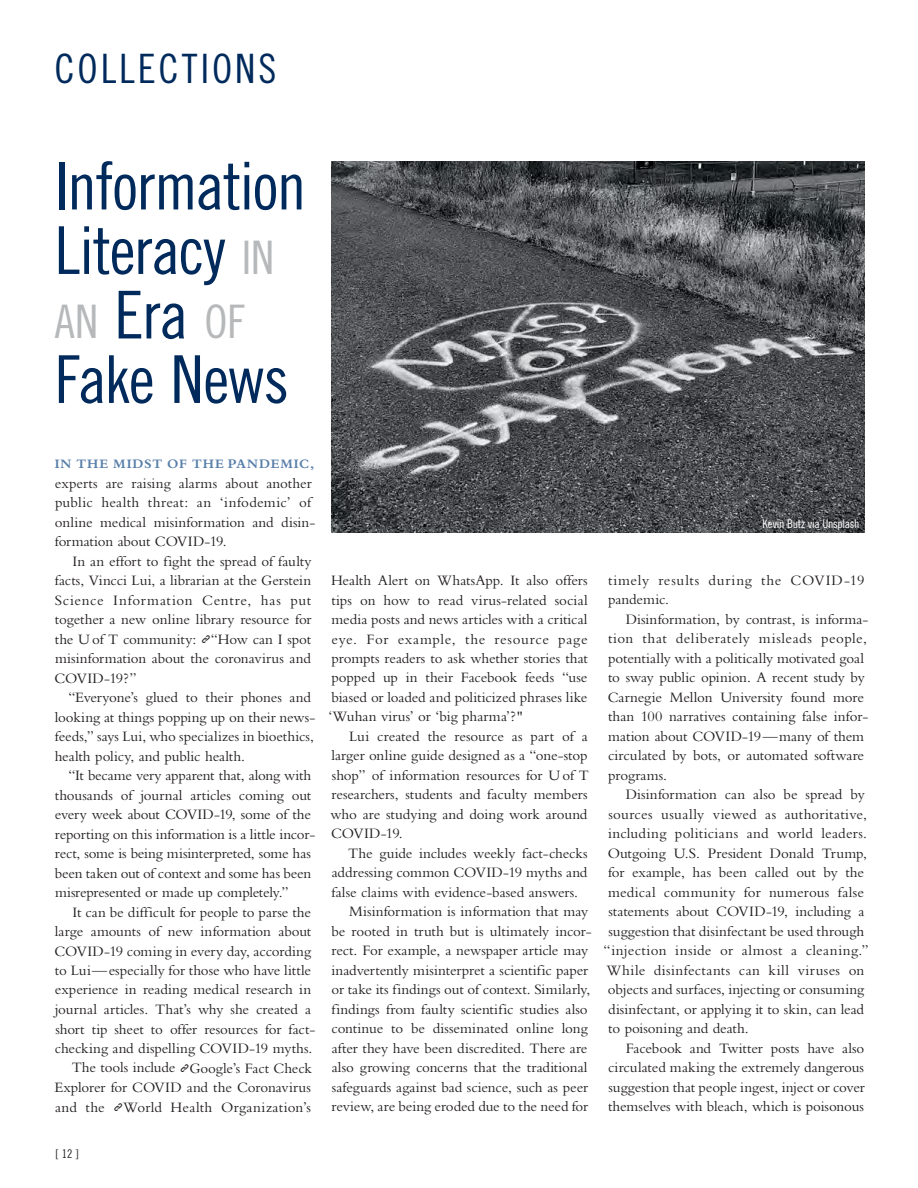
<style>
.page{position:relative;width:918px;height:1188px;background:#fff}
.page>*{position:absolute;margin:0;border:0;box-sizing:border-box;transform-origin:0 0}
.t1{font:66px/64.5px "Trade Gothic LT Std Cn 18";letter-spacing:-.02em;color:#002a5c}
.t2{font:46.2px "Trade Gothic LT Std Cn 18";color:#b6b8ba}
.t3{font:40.5px "Trade Gothic LT Std Cn 18";letter-spacing:.07em;color:#002a5c}
.t4{font:15px/19.5px "Bembo";letter-spacing:-.005em;color:#231f20}
.t5{font:15px/19.5px "Bembo";letter-spacing:.04em;color:#231f20}
.t6{font:15px "Bembo";letter-spacing:.015em;color:#231f20}
.t7{font:15px "Bembo";letter-spacing:.02em;color:#231f20}
.t8{font:15px "Bembo";letter-spacing:.025em;color:#231f20}
.t9{font:15px "Bembo";letter-spacing:.035em;color:#231f20}
.t10{font:700 13.5px "Bembo";letter-spacing:.06em;color:#587faa}
.t11{font:12px "Trade Gothic LT Std Cn 18";letter-spacing:-.025em;color:#fff}
.t12{font:12px "Trade Gothic LT Std Cn 18";color:#231f20}
.s1{font-size:46.2px;color:#b6b8ba}
.s2{font-size:66px;color:#002a5c}
.s3{font-family:"Entypo";font-size:19.5px}
</style>
<div class="page">
<img style="left:331px;top:162px;width:533px;height:370px">
<h3 class="t3" style="left:54px;top:45px;width:223px">COLLECTIONS</h3>
<h1 class="t1" style="left:54px;top:153px;width:253px">Information<br>Literacy <span class="s1">IN</span></h1>
<h2 class="t2" style="left:54px;top:295px;width:192px">AN <span class="s2">Era</span> OF</h2>
<h1 class="t1" style="left:55px;top:346px;width:236px">Fake News</h1>
<p class="t10" style="left:55px;top:456px;width:261px">IN THE MIDST OF THE PANDEMIC,</p>
<p class="t4" style="left:55px;top:473px;width:262px">experts are raising alarms about another public health threat: an ‘infodemic’ of online medical misinformation and disin&shy;formation about COVID-19.</p>
<p class="t4" style="left:55px;top:551px;width:259px;text-align:justify;text-indent:18px">In an effort to fight the spread of faulty facts, Vincci Lui, a librarian at the Gerstein Science Information Centre, has put together a new online library resource for the Uof T community: <span class="s3">&gt;</span>“How can I spot misinformation about the coronavirus and COVID-19?”</p>
<p class="t4" style="left:55px;top:687px;width:262px;text-indent:14px">“Everyone’s glued to their phones and looking at things popping up on their news&shy;feeds,” says Lui, who specializes in bioethics, health policy, and public health.</p>
<p class="t4" style="left:55px;top:765px;width:262px;text-indent:13px">“It became very apparent that, along with thousands of journal articles coming out every week about COVID-19, some of the reporting on this information is a little incor&shy;rect, some is being misinterpreted, some has been taken out of context and some has been misrepresented or made up completely.”</p>
<p class="t4" style="left:54px;top:902px;width:262px;text-align:right">It can be difficult for people to parse the large amounts of new information about COVID-19 coming in every day, according to Lui—especially for those who have little experience in reading medical research in journal articles. That’s why she created a short tip sheet to offer resources for fact&shy;checking and dispelling COVID-19 myths.<br>The tools include <span class="s3">&gt;</span>Google’s Fact Check Explorer for COVID and the Coronavirus and the <span class="s3">&gt;</span>World Health Organization’s</p>
<p class="t12" style="left:56px;top:1147px;width:25px">[ 12 ]</p>
<p class="t11" style="left:763px;top:516px;width:98px">Kevin Butz via Unsplash</p>
<p class="t4" style="left:329px;top:570px;width:261px;text-align:justify">Health Alert on WhatsApp. It also offers tips on how to read virus-related social media posts and news articles with a critical eye. For example, the resource page prompts readers to ask whether stories that popped up in their Facebook feeds “use biased or loaded and politicized phrases like ‘Wuhan virus’ or ‘big pharma’?"</p>
<p class="t4" style="left:331px;top:726px;width:260px;text-align:justify;text-indent:18px">Lui created the resource as part of a larger online guide designed as a “one-stop shop” of information resources for Uof T researchers, students and faculty members who are studying and doing work around COVID-19.</p>
<p class="t4" style="left:348px;top:843px;width:241px">The guide includes weekly fact-checks</p>
<p class="t4" style="left:332px;top:863px;width:257px">addressing common COVID-19 myths and</p>
<p class="t4" style="left:331px;top:882px;width:248px">false claims with evidence-based answers.</p>
<p class="t4" style="left:349px;top:902px;width:241px">Misinformation is information that may</p>
<p class="t4" style="left:331px;top:921px;width:262px">be rooted in truth but is ultimately incor-</p>
<p class="t4" style="left:332px;top:941px;width:258px">rect. For example, a newspaper article may</p>
<p class="t4" style="left:331px;top:960px;width:258px">inadvertently misinterpret a scientific paper</p>
<p class="t4" style="left:331px;top:980px;width:261px">or take its findings out of context. Similarly,</p>
<p class="t4" style="left:331px;top:999px;width:258px">findings from faulty scientific studies also</p>
<p class="t4" style="left:332px;top:1019px;width:258px">continue to be disseminated online long</p>
<p class="t4" style="left:332px;top:1038px;width:257px">after they have been discredited. There are</p>
<p class="t4" style="left:332px;top:1058px;width:257px">also growing concerns that the traditional</p>
<p class="t4" style="left:332px;top:1077px;width:258px">safeguards against bad science, such as peer</p>
<p class="t4" style="left:331px;top:1097px;width:258px">review, are being eroded due to the need for</p>
<p class="t5" style="left:608px;top:570px;width:258px">timely results during the COVID-19 pandemic.</p>
<p class="t4" style="left:608px;top:609px;width:262px;text-indent:18px">Disinformation, by contrast, is informa&shy;tion that deliberately misleads people, potentially with a politically motivated goal to sway public opinion. A recent study by Carnegie Mellon University found more than 100 narratives containing false infor&shy;mation about COVID-19—many of them circulated by bots, or automated software programs.</p>
<p class="t4" style="left:626px;top:785px;width:241px">Disinformation can also be spread by</p>
<p class="t6" style="left:609px;top:806px;width:260px">sources usually viewed as authoritative,</p>
<p class="t7" style="left:608px;top:825px;width:261px">including politicians and world leaders.</p>
<p class="t4" style="left:608px;top:843px;width:261px">Outgoing U.S. President Donald Trump,</p>
<p class="t4" style="left:608px;top:863px;width:258px">for example, has been called out by the</p>
<p class="t4" style="left:608px;top:882px;width:257px">medical community for numerous false</p>
<p class="t4" style="left:609px;top:902px;width:257px">statements about COVID-19, including a</p>
<p class="t4" style="left:609px;top:921px;width:257px">suggestion that disinfectant be used through</p>
<p class="t8" style="left:604px;top:942px;width:267px">“injection inside or almost a cleaning.”</p>
<p class="t9" style="left:606px;top:962px;width:260px">While disinfectants can kill viruses on</p>
<p class="t4" style="left:608px;top:980px;width:258px">objects and surfaces, injecting or consuming</p>
<p class="t4" style="left:608px;top:999px;width:257px">disinfectant, or applying it to skin, can lead</p>
<p class="t4" style="left:608px;top:1019px;width:142px">to poisoning and death.</p>
<p class="t4" style="left:626px;top:1038px;width:240px">Facebook and Twitter posts have also</p>
<p class="t4" style="left:608px;top:1058px;width:258px">circulated making the extremely dangerous</p>
<p class="t4" style="left:609px;top:1077px;width:258px">suggestion that people ingest, inject or cover</p>
<p class="t4" style="left:608px;top:1097px;width:258px">themselves with bleach, which is poisonous</p>
</div>
